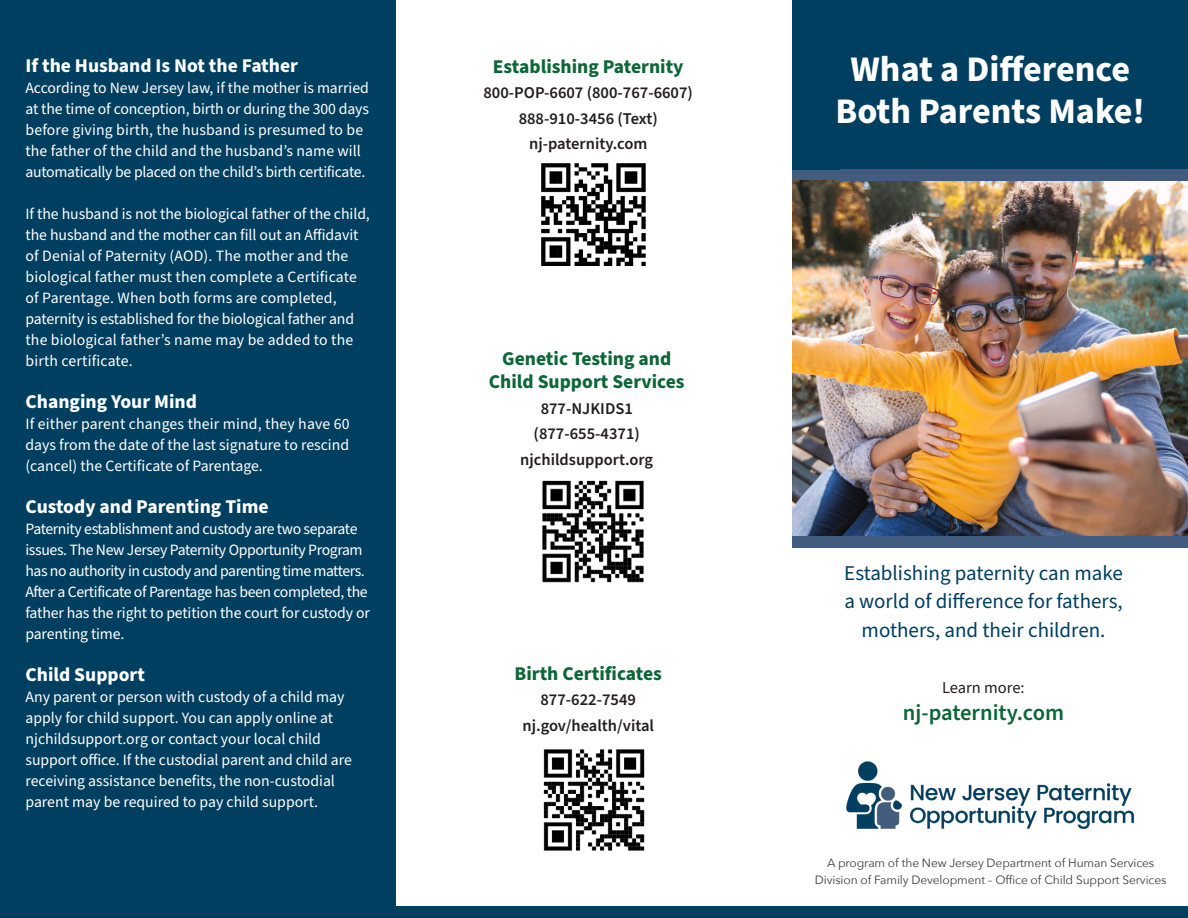
<style>
.page{position:relative;width:1188px;height:918px;background:#fff}
.page>*{position:absolute;margin:0;border:0;box-sizing:border-box;transform-origin:0 0}
.t1{font:700 36px "Source Sans Pro";color:#fff}
.t2{font:600 22.5px "Source Sans Pro";color:#0c6638}
.t3{font:21px "Source Sans Pro";color:#003f60}
.t4{font:700 19.5px "Source Sans Pro";color:#fff}
.t5{font:700 19.5px "Source Sans Pro";color:#0c6638}
.t6{font:600 16.5px "Source Sans Pro";color:#231f20}
.t7{font:16.5px "Source Sans Pro";color:#231f20}
.t8{font:15.75px/21px "Source Sans Pro";letter-spacing:-.005em;color:#fff}
.t9{font:15.75px/21px "Source Sans Pro";letter-spacing:-.025em;color:#fff}
.t10{font:12px "Avenir Next";letter-spacing:-.01em;color:#3e3e3f}
</style>
<div class="page">
<div style="left:0;top:0;width:396px;height:918px;background:#003f60"></div>
<div style="left:0;top:906px;width:1188px;height:12px;background:#003f60"></div>
<div style="left:793px;top:0;width:395px;height:169px;background:#003f60"></div>
<img style="left:793px;top:181px;width:395px;height:356px">
<img style="left:542px;top:163px;width:103px;height:103px">
<img style="left:542px;top:480px;width:102px;height:103px">
<img style="left:543px;top:749px;width:102px;height:102px">
<img style="left:846px;top:761px;width:289px;height:69px">
<div style="left:840px;top:170px;width:348px;height:11px;background:#415c7f"></div>
<div style="left:793px;top:537px;width:395px;height:11px;background:#415c7f"></div>
<p class="t4" style="left:26px;top:52px;width:274px">If the Husband Is Not the Father</p>
<p class="t8" style="left:26px;top:78px;width:345px">According to New Jersey law, if the mother is married at the time of conception, birth or during the 300 days before giving birth, the husband is presumed to be the father of the child and the husband’s name will automatically be placed on the child’s birth certificate.</p>
<p class="t8" style="left:26px;top:204px;width:346px">If the husband is not the biological father of the child, the husband and the mother can fill out an Affidavit of Denial of Paternity (AOD). The mother and the biological father must then complete a Certificate of Parentage. When both forms are completed, paternity is established for the biological father and the biological father’s name may be added to the birth certificate.</p>
<p class="t4" style="left:26px;top:388px;width:173px">Changing Your Mind</p>
<p class="t8" style="left:26px;top:414px;width:326px;text-align:justify">If either parent changes their mind, they have 60 days from the date of the last signature to rescind (cancel) the Certificate of Parentage.</p>
<p class="t4" style="left:26px;top:493px;width:245px">Custody and Parenting Time</p>
<p class="t9" style="left:26px;top:519px;width:346px">Paternity establishment and custody are two separate issues. The New Jersey Paternity Opportunity Program has no authority in custody and parenting time matters.<br>After a Certificate of Parentage has been completed, the father has the right to petition the court for custody or parenting time.</p>
<p class="t4" style="left:26px;top:661px;width:121px">Child Support</p>
<p class="t8" style="left:26px;top:687px;width:328px">Any parent or person with custody of a child may apply for child support. You can apply online at njchildsupport.org or contact your local child support office. If the custodial parent and child are receiving assistance benefits, the non-custodial parent may be required to pay child support.</p>
<p class="t5" style="left:493px;top:53px;width:192px">Establishing Paternity</p>
<p class="t6" style="left:484px;top:82px;width:211px">800-POP-6607 (800-767-6607)</p>
<p class="t6" style="left:519px;top:107px;width:141px">888-910-3456 (Text)</p>
<p class="t6" style="left:529px;top:133px;width:120px">nj-paternity.com</p>
<p class="t5" style="left:502px;top:345px;width:171px">Genetic Testing and</p>
<p class="t5" style="left:489px;top:368px;width:197px">Child Support Services</p>
<p class="t6" style="left:541px;top:397px;width:94px">877-NJKIDS1</p>
<p class="t6" style="left:534px;top:423px;width:108px">(877-655-4371)</p>
<p class="t6" style="left:520px;top:448px;width:134px">njchildsupport.org</p>
<p class="t5" style="left:515px;top:660px;width:149px">Birth Certificates</p>
<p class="t6" style="left:541px;top:689px;width:97px">877-622-7549</p>
<p class="t6" style="left:522px;top:714px;width:133px">nj.gov/health/vital</p>
<p class="t1" style="left:851px;top:45px;width:281px">What a Difference</p>
<p class="t1" style="left:836px;top:87px;width:311px">Both Parents Make!</p>
<p class="t3" style="left:844px;top:559px;width:280px">Establishing paternity can make</p>
<p class="t3" style="left:844px;top:587px;width:280px">a world of difference for fathers,</p>
<p class="t3" style="left:862px;top:616px;width:245px">mothers, and their children.</p>
<p class="t7" style="left:942px;top:676px;width:84px">Learn more:</p>
<p class="t2" style="left:903px;top:697px;width:163px">nj-paternity.com</p>
<p class="t10" style="left:827px;top:853px;width:329px">A program of the New Jersey Department of Human Services</p>
<p class="t10" style="left:815px;top:869px;width:353px">Division of Family Development – Office of Child Support Services</p>
</div>
